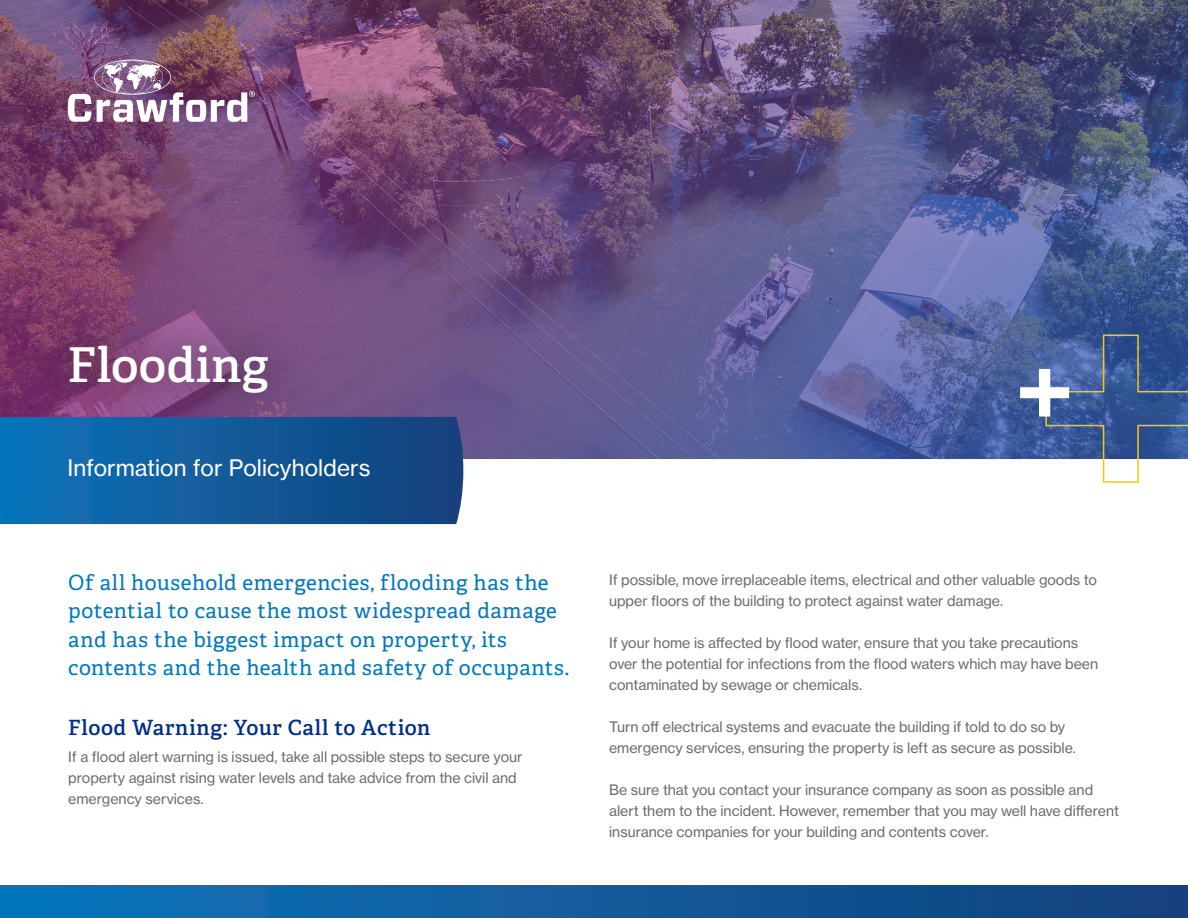
<style>
.page{position:relative;width:1188px;height:918px;background:#fff}
.page>*{position:absolute;margin:0;border:0;box-sizing:border-box;transform-origin:0 0}
.t1{font:600 48px "Adelle";letter-spacing:.005em;color:#fff}
.t2{font:22.5px "N Haas Grotesk TX Std 55 Rg";letter-spacing:.005em;color:#fff}
.t3{font:21px/28.5px "Adelle";letter-spacing:.025em;color:#0076be}
.t4{font:600 21px "Adelle";letter-spacing:.03em;color:#002f87}
.t5{font:14.25px/21px "N Haas Grotesk TX Std 55 Rg";letter-spacing:-.005em;color:#6c6d70}
</style>
<div class="page">
<img style="left:0;top:0;width:1188px;height:459px">
<svg style="left:0;top:417px;width:463px;height:107px;background:#115a9a"></svg>
<div style="left:0;top:885px;width:1188px;height:33px;background:linear-gradient(to right,#0a76bb,#15417c)"></div>
<svg style="left:1020px;top:334px;width:168px;height:149px"></svg>
<div style="left:35px;top:309px;width:269px;height:120px;background:#231f20;opacity:.35"></div>
<svg style="left:68px;top:60px;width:187px;height:62px"></svg>
<p class="t1" style="left:68px;top:335px;width:202px">Flooding</p>
<p class="t2" style="left:68px;top:454px;width:305px">Information for Policyholders</p>
<p class="t3" style="left:68px;top:568px;width:502px">Of all household emergencies, flooding has the potential to cause the most widespread damage and has the biggest impact on property, its contents and the health and safety of occupants.</p>
<p class="t4" style="left:68px;top:714px;width:363px">Flood Warning: Your Call to Action</p>
<p class="t5" style="left:68px;top:747px;width:456px">If a flood alert warning is issued, take all possible steps to secure your property against rising water levels and take advice from the civil and emergency services.</p>
<p class="t5" style="left:609px;top:569px;width:489px">If possible, move irreplaceable items, electrical and other valuable goods to upper floors of the building to protect against water damage.</p>
<p class="t5" style="left:609px;top:632px;width:491px">If your home is affected by flood water, ensure that you take precautions over the potential for infections from the flood waters which may have been contaminated by sewage or chemicals.</p>
<p class="t5" style="left:609px;top:716px;width:468px">Turn off electrical systems and evacuate the building if told to do so by emergency services, ensuring the property is left as secure as possible.</p>
<p class="t5" style="left:609px;top:779px;width:511px">Be sure that you contact your insurance company as soon as possible and alert them to the incident. However, remember that you may well have different insurance companies for your building and contents cover.</p>
</div>
